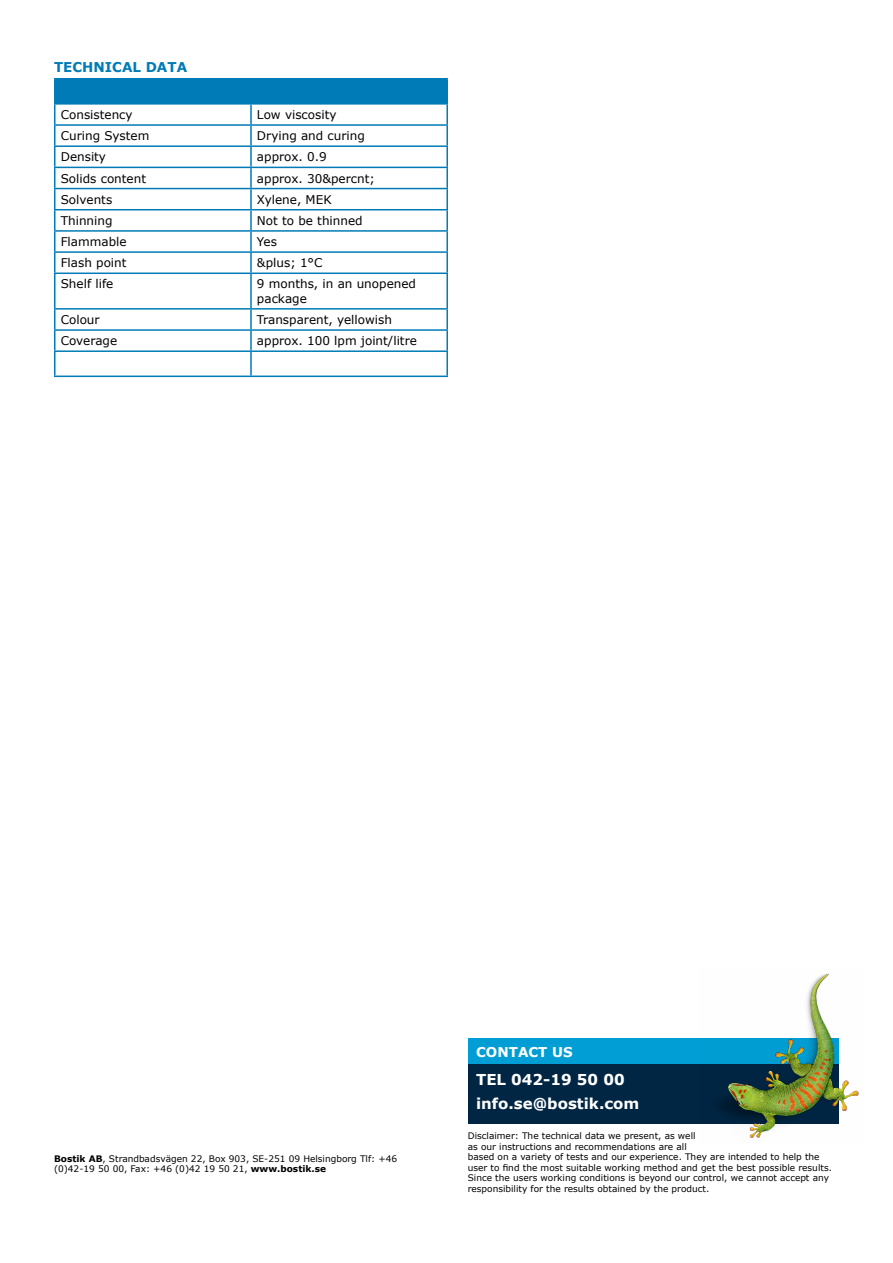
<style>
.page{position:relative;width:893px;height:1263px;background:#fff}
.page>*{position:absolute;margin:0;border:0;box-sizing:border-box;transform-origin:0 0}
.t1{font:700 15px/24px "Verdana";color:#fff}
.t2{font:700 13.5px "Verdana";color:#007bb7}
.t3{font:700 13.5px "Verdana";color:#fff}
.t4{font:12px/14.4px "Verdana";color:#000}
.t5{font:9px/10.5px "Verdana";color:#000}
.s1{font-weight:700}
</style>
<div class="page">
<hr style="left:54px;top:376px;width:197px;height:1px;background:#007bb7">
<hr style="left:251px;top:376px;width:197px;height:1px;background:#007bb7">
<hr style="left:54px;top:147px;width:2px;height:20px;background:#007bb7">
<hr style="left:54px;top:168px;width:2px;height:20px;background:#007bb7">
<hr style="left:54px;top:189px;width:2px;height:20px;background:#007bb7">
<hr style="left:54px;top:210px;width:2px;height:20px;background:#007bb7">
<svg style="left:54px;top:232px;width:2px;height:40px"></svg>
<hr style="left:54px;top:274px;width:2px;height:34px;background:#007bb7">
<svg style="left:54px;top:310px;width:2px;height:40px"></svg>
<hr style="left:54px;top:352px;width:2px;height:24px;background:#007bb7">
<hr style="left:54px;top:78px;width:197px;height:2px;background:#007bb7">
<hr style="left:251px;top:78px;width:197px;height:2px;background:#007bb7">
<hr style="left:54px;top:145px;width:197px;height:2px;background:#007bb7">
<hr style="left:251px;top:145px;width:197px;height:2px;background:#007bb7">
<hr style="left:54px;top:167px;width:197px;height:1px;background:#007bb7">
<hr style="left:251px;top:167px;width:197px;height:1px;background:#007bb7">
<hr style="left:54px;top:188px;width:197px;height:1px;background:#007bb7">
<hr style="left:251px;top:188px;width:197px;height:1px;background:#007bb7">
<hr style="left:54px;top:209px;width:197px;height:1px;background:#007bb7">
<hr style="left:251px;top:209px;width:197px;height:1px;background:#007bb7">
<hr style="left:54px;top:230px;width:197px;height:2px;background:#007bb7">
<hr style="left:251px;top:230px;width:197px;height:2px;background:#007bb7">
<hr style="left:54px;top:251px;width:197px;height:2px;background:#007bb7">
<hr style="left:251px;top:251px;width:197px;height:2px;background:#007bb7">
<hr style="left:54px;top:272px;width:197px;height:2px;background:#007bb7">
<hr style="left:251px;top:272px;width:197px;height:2px;background:#007bb7">
<hr style="left:54px;top:308px;width:197px;height:2px;background:#007bb7">
<hr style="left:251px;top:308px;width:197px;height:2px;background:#007bb7">
<hr style="left:54px;top:329px;width:197px;height:2px;background:#007bb7">
<hr style="left:251px;top:329px;width:197px;height:2px;background:#007bb7">
<hr style="left:54px;top:350px;width:197px;height:2px;background:#007bb7">
<hr style="left:251px;top:350px;width:197px;height:2px;background:#007bb7">
<svg style="left:54px;top:79px;width:394px;height:66px"></svg>
<hr style="left:250px;top:147px;width:2px;height:20px;background:#007bb7">
<hr style="left:446px;top:147px;width:2px;height:20px;background:#007bb7">
<hr style="left:250px;top:168px;width:2px;height:20px;background:#007bb7">
<hr style="left:446px;top:168px;width:2px;height:20px;background:#007bb7">
<hr style="left:250px;top:189px;width:2px;height:20px;background:#007bb7">
<hr style="left:446px;top:189px;width:2px;height:20px;background:#007bb7">
<hr style="left:250px;top:210px;width:2px;height:20px;background:#007bb7">
<hr style="left:446px;top:210px;width:2px;height:20px;background:#007bb7">
<svg style="left:250px;top:232px;width:2px;height:40px"></svg>
<svg style="left:446px;top:232px;width:2px;height:40px"></svg>
<hr style="left:250px;top:274px;width:2px;height:34px;background:#007bb7">
<hr style="left:446px;top:274px;width:2px;height:34px;background:#007bb7">
<svg style="left:250px;top:310px;width:2px;height:40px"></svg>
<svg style="left:446px;top:310px;width:2px;height:40px"></svg>
<hr style="left:250px;top:352px;width:2px;height:24px;background:#007bb7">
<hr style="left:446px;top:352px;width:2px;height:24px;background:#007bb7">
<div style="left:469px;top:1063px;width:370px;height:61px;background:#002644"></div>
<div style="left:469px;top:1038px;width:370px;height:26px;background:#009ed4"></div>
<img style="left:719px;top:973px;width:140px;height:165px">
<h2 class="t2" style="left:54px;top:58px;width:135px">TECHNICAL DATA</h2>
<h3 class="t4" style="left:61px;top:107px;width:73px">Consistency</h3>
<h3 class="t4" style="left:257px;top:107px;width:81px">Low viscosity</h3>
<h3 class="t4" style="left:61px;top:129px;width:90px">Curing System</h3>
<h3 class="t4" style="left:257px;top:129px;width:109px">Drying and curing</h3>
<h3 class="t4" style="left:61px;top:150px;width:47px">Density</h3>
<h3 class="t4" style="left:257px;top:150px;width:71px">approx. 0.9</h3>
<h3 class="t4" style="left:61px;top:171px;width:87px">Solids content</h3>
<h3 class="t4" style="left:257px;top:171px;width:119px">approx. 30&amp;percnt;</h3>
<h3 class="t4" style="left:61px;top:192px;width:53px">Solvents</h3>
<h3 class="t4" style="left:257px;top:192px;width:76px">Xylene, MEK</h3>
<h3 class="t4" style="left:61px;top:213px;width:53px">Thinning</h3>
<h3 class="t4" style="left:257px;top:213px;width:107px">Not to be thinned</h3>
<h3 class="t4" style="left:61px;top:234px;width:67px">Flammable</h3>
<h3 class="t4" style="left:257px;top:234px;width:22px">Yes</h3>
<h3 class="t4" style="left:61px;top:256px;width:67px">Flash point</h3>
<h3 class="t4" style="left:257px;top:256px;width:67px">&amp;plus; 1°C</h3>
<h3 class="t4" style="left:61px;top:277px;width:54px">Shelf life</h3>
<h3 class="t4" style="left:257px;top:277px;width:161px">9 months, in an unopened package</h3>
<h3 class="t4" style="left:61px;top:312px;width:40px">Colour</h3>
<h3 class="t4" style="left:257px;top:312px;width:137px">Transparent, yellowish</h3>
<h3 class="t4" style="left:61px;top:334px;width:58px">Coverage</h3>
<h3 class="t4" style="left:257px;top:334px;width:161px">approx. 100 lpm joint/litre</h3>
<p class="t5" style="left:54px;top:1153px;width:345px"><span class="s1">Bostik AB</span>, Strandbadsvägen 22, Box 903, SE-251 09 Helsingborg Tlf: +46 (0)42-19 50 00, Fax: +46 (0)42 19 50 21, <span class="s1">www.bostik.se</span></p>
<h2 class="t3" style="left:476px;top:1042px;width:98px">CONTACT US</h2>
<h1 class="t1" style="left:476px;top:1067px;width:165px">TEL 042-19 50 00 info.se@bostik.com</h1>
<p class="t5" style="left:468px;top:1130px;width:366px">Disclaimer: The technical data we present, as well<br>as our instructions and recommendations are all<br>based on a variety of tests and our experience. They are intended to help the user to find the most suitable working method and get the best possible results.<br>Since the users working conditions is beyond our control, we cannot accept any responsibility for the results obtained by the product.</p>
</div>
